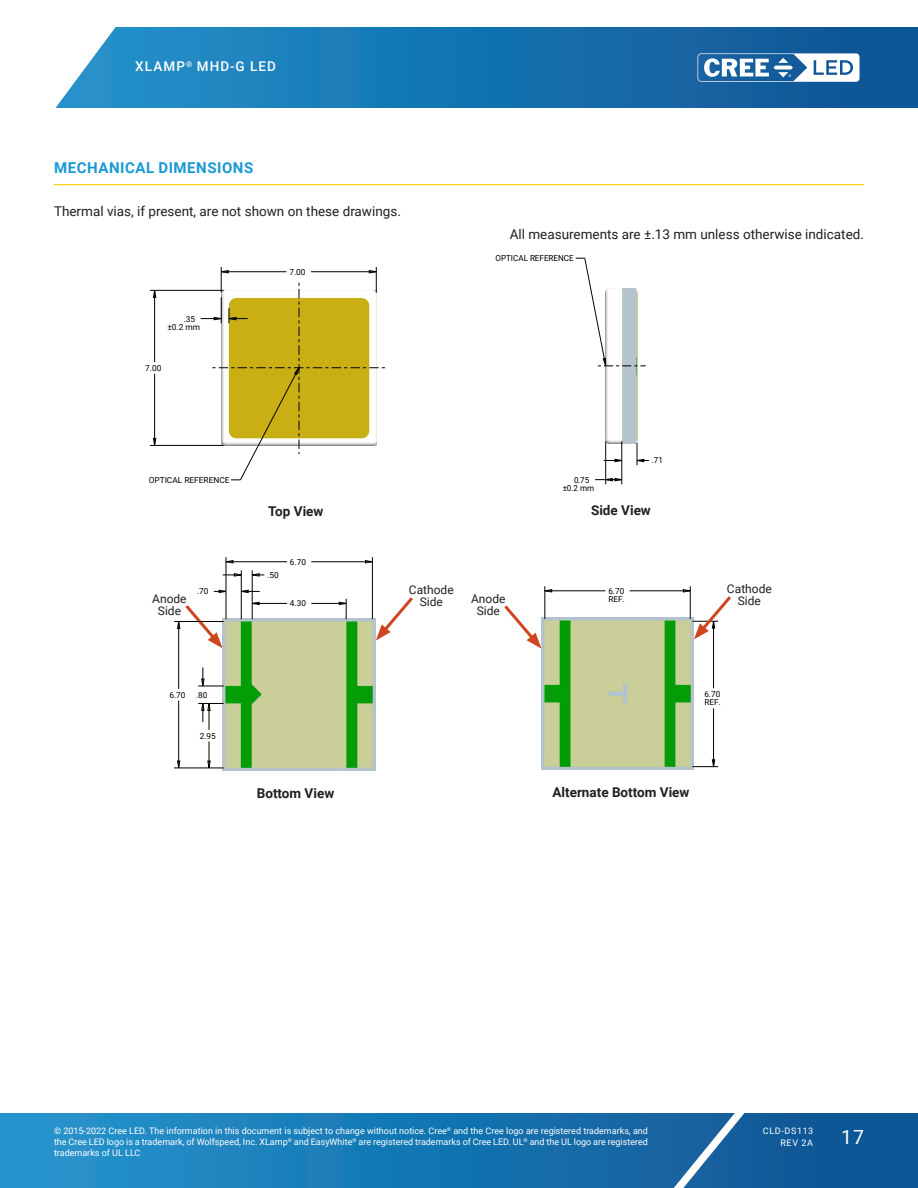
<style>
.page{position:relative;width:918px;height:1188px;background:#fff}
.page>*{position:absolute;margin:0;border:0;box-sizing:border-box;transform-origin:0 0}
.t1{font:19.5px "Roboto";color:#fff}
.Section_heading_with{font:700 15px "Roboto";letter-spacing:.035em;color:#1a98d6}
.Text_justify{font:13.5px "Roboto";color:#231f20}
.diagram_label{font:700 13.5px "Roboto";color:#231f20}
.t2{font:500 13.5px "Roboto";letter-spacing:.085em;color:#fff}
.t3{font:12px/12px "Roboto";color:#231f20;text-align:center}
.t4{font:9px/10.8px "Roboto";color:#fff;text-align:justify}
.t5{font:9px/12px "Roboto";letter-spacing:.085em;color:#fff;text-align:right}
.t6{font:8.4px/8.9px "Roboto";color:#000}
.t7{font:8.25px "Roboto";color:#000}
.t8{font:8.1px/8.6px "Roboto";color:#000}
</style>
<div class="page">
<svg style="left:0;top:1113px;width:918px;height:75px;background:#1876b2"></svg>
<svg style="left:644px;top:1113px;width:117px;height:75px;background:#296da6"></svg>
<svg style="left:55px;top:27px;width:863px;height:81px;background:#2078b2"></svg>
<svg style="left:698px;top:53px;width:162px;height:29px"></svg>
<hr style="left:54px;top:184px;width:810px;height:1px;background:#fece08">
<svg style="left:153px;top:291px;width:3px;height:7px"></svg>
<svg style="left:153px;top:438px;width:3px;height:7px"></svg>
<hr style="left:154px;top:290px;width:1px;height:72px;background:#000">
<hr style="left:154px;top:374px;width:1px;height:71px;background:#000">
<hr style="left:150px;top:445px;width:74px;height:1px;background:#000">
<svg style="left:201px;top:267px;width:184px;height:214px"></svg>
<hr style="left:150px;top:290px;width:74px;height:1px;background:#000">
<hr style="left:311px;top:271px;width:65px;height:1px;background:#000">
<hr style="left:221px;top:271px;width:65px;height:1px;background:#000">
<img style="left:606px;top:366px;width:31px;height:77px">
<svg style="left:595px;top:478px;width:27px;height:3px"></svg>
<svg style="left:604px;top:459px;width:18px;height:3px"></svg>
<hr style="left:605px;top:441px;width:1px;height:43px;background:#000">
<hr style="left:622px;top:441px;width:1px;height:43px;background:#000">
<svg style="left:637px;top:443px;width:12px;height:22px"></svg>
<svg style="left:576px;top:258px;width:70px;height:108px"></svg>
<svg style="left:504px;top:605px;width:38px;height:44px"></svg>
<svg style="left:376px;top:597px;width:37px;height:44px"></svg>
<img style="left:223px;top:618px;width:153px;height:153px">
<svg style="left:177px;top:605px;width:46px;height:43px"></svg>
<svg style="left:177px;top:761px;width:3px;height:7px"></svg>
<svg style="left:365px;top:560px;width:7px;height:2px"></svg>
<svg style="left:253px;top:602px;width:6px;height:3px"></svg>
<hr style="left:178px;top:622px;width:1px;height:67px;background:#000">
<hr style="left:178px;top:701px;width:1px;height:67px;background:#000">
<svg style="left:208px;top:741px;width:2px;height:27px"></svg>
<hr style="left:226px;top:557px;width:1px;height:62px;background:#000">
<hr style="left:174px;top:768px;width:50px;height:1px;background:#000">
<hr style="left:241px;top:570px;width:1px;height:49px;background:#000">
<hr style="left:252px;top:570px;width:1px;height:49px;background:#000">
<svg style="left:198px;top:703px;width:26px;height:27px"></svg>
<svg style="left:198px;top:667px;width:26px;height:20px"></svg>
<svg style="left:339px;top:599px;width:8px;height:20px"></svg>
<hr style="left:372px;top:557px;width:1px;height:62px;background:#000">
<hr style="left:174px;top:621px;width:50px;height:1px;background:#000">
<hr style="left:311px;top:603px;width:35px;height:1px;background:#000">
<hr style="left:252px;top:603px;width:35px;height:1px;background:#000">
<svg style="left:214px;top:590px;width:12px;height:3px"></svg>
<svg style="left:241px;top:590px;width:19px;height:3px"></svg>
<svg style="left:223px;top:574px;width:18px;height:2px"></svg>
<svg style="left:252px;top:574px;width:12px;height:2px"></svg>
<hr style="left:311px;top:562px;width:61px;height:1px;background:#000">
<hr style="left:226px;top:562px;width:61px;height:1px;background:#000">
<svg style="left:229px;top:624px;width:4px;height:3px"></svg>
<svg style="left:315px;top:640px;width:4px;height:3px"></svg>
<svg style="left:229px;top:762px;width:4px;height:3px"></svg>
<svg style="left:367px;top:761px;width:4px;height:4px"></svg>
<svg style="left:366px;top:624px;width:4px;height:3px"></svg>
<img style="left:542px;top:618px;width:152px;height:152px">
<hr style="left:545px;top:586px;width:1px;height:33px;background:#000">
<hr style="left:690px;top:586px;width:1px;height:33px;background:#000">
<hr style="left:713px;top:621px;width:1px;height:67px;background:#000">
<hr style="left:713px;top:708px;width:1px;height:59px;background:#000">
<hr style="left:630px;top:591px;width:60px;height:1px;background:#000">
<hr style="left:545px;top:591px;width:60px;height:1px;background:#000">
<svg style="left:548px;top:624px;width:4px;height:3px"></svg>
<svg style="left:548px;top:760px;width:4px;height:4px"></svg>
<svg style="left:684px;top:760px;width:34px;height:7px"></svg>
<svg style="left:683px;top:589px;width:48px;height:50px"></svg>
<h3 class="t2" style="left:135px;top:57px;width:142px">XLAMP<sup>®</sup> MHD-G LED</h3>
<p class="Section_heading_with" style="left:54px;top:157px;width:201px">MECHANICAL DIMENSIONS</p>
<p class="Text_justify" style="left:54px;top:202px;width:348px">Thermal vias, if present, are not shown on these drawings.</p>
<p class="t6" style="left:168px;top:314px;width:34px;text-indent:16px">.35 ±0.2 mm</p>
<p class="t6" style="left:145px;top:363px;width:18px">7.00</p>
<p class="t6" style="left:289px;top:267px;width:18px">7.00</p>
<p class="t6" style="left:149px;top:475px;width:82px">OPTICAL REFERENCE</p>
<p class="diagram_label" style="left:268px;top:501px;width:57px">Top View</p>
<p class="t6" style="left:267px;top:509px;width:22px">6.700</p>
<p class="Text_justify" style="left:510px;top:224px;width:356px">All measurements are ±.13 mm unless otherwise indicated.</p>
<p class="t6" style="left:603px;top:231px;width:18px">6.70</p>
<p class="t6" style="left:496px;top:253px;width:80px">OPTICAL REFERENCE</p>
<p class="t6" style="left:563px;top:475px;width:33px;text-indent:11px">0.75 ±0.2 mm</p>
<p class="t6" style="left:652px;top:456px;width:13px">.71</p>
<p class="diagram_label" style="left:591px;top:501px;width:61px">Side View</p>
<p class="t7" style="left:290px;top:556px;width:18px">6.70</p>
<p class="t7" style="left:290px;top:598px;width:18px">4.30</p>
<p class="t7" style="left:267px;top:569px;width:13px">.50</p>
<p class="t3" style="left:152px;top:592px;width:36px">Anode<br>Side</p>
<p class="t3" style="left:409px;top:583px;width:46px">Cathode<br>Side</p>
<p class="t7" style="left:490px;top:591px;width:18px">REF.</p>
<p class="t7" style="left:197px;top:586px;width:13px">.70</p>
<p class="t3" style="left:471px;top:593px;width:36px">Anode<br>Side</p>
<p class="t8" style="left:410px;top:602px;width:17px">4.30</p>
<p class="t8" style="left:608px;top:586px;width:18px">6.70<br>REF.</p>
<p class="t3" style="left:727px;top:582px;width:46px">Cathode<br>Side</p>
<p class="t7" style="left:169px;top:689px;width:18px">6.70</p>
<p class="t7" style="left:196px;top:689px;width:13px">.80</p>
<p class="t7" style="left:200px;top:730px;width:18px">2.95</p>
<p class="t8" style="left:704px;top:689px;width:18px">6.70<br>REF.</p>
<p class="diagram_label" style="left:257px;top:784px;width:79px">Bottom View</p>
<p class="diagram_label" style="left:553px;top:782px;width:138px">Alternate Bottom View</p>
<p class="t7" style="left:283px;top:791px;width:37px">PRIMARY</p>
<p class="t8" style="left:601px;top:795px;width:54px">ALTERNATIVE</p>
<p class="t4" style="left:54px;top:1125px;width:596px">© 2015-2022 Cree LED. The information in this document is subject to change without notice. Cree<sup>®</sup> and the Cree logo are registered trademarks, and the Cree LED logo is a trademark, of Wolfspeed, Inc. XLamp<sup>®</sup> and EasyWhite<sup>®</sup> are registered trademarks of Cree LED. UL<sup>®</sup> and the UL logo are registered trademarks of UL LLC</p>
<p class="t5" style="left:763px;top:1124px;width:52px">CLD-DS113<br>REV 2A</p>
<h1 class="t1" style="left:841px;top:1123px;width:24px">17</h1>
</div>
